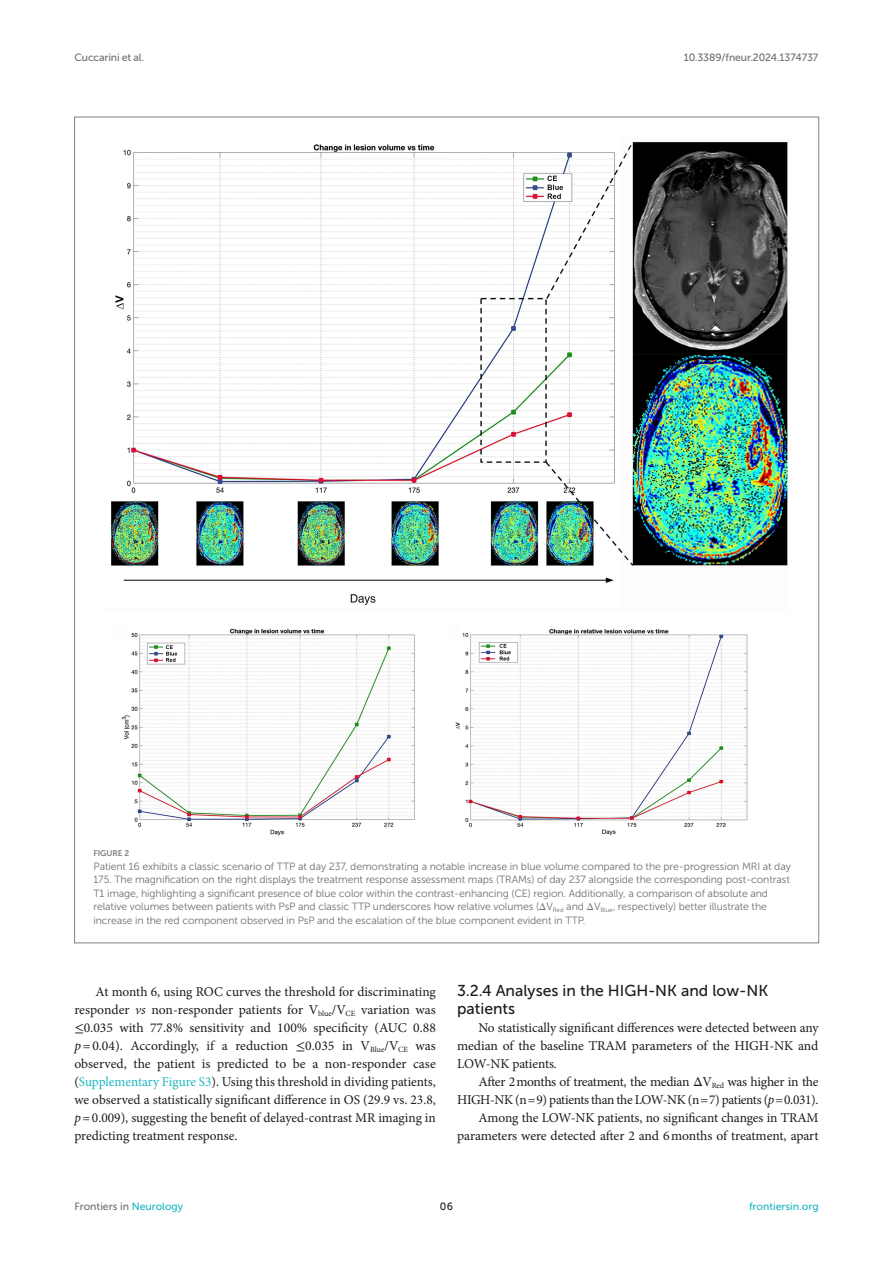
<style>
.page{position:relative;width:893px;height:1263px;background:#fff}
.page>*{position:absolute;margin:0;border:0;box-sizing:border-box;transform-origin:0 0}
.HEAD_3{font:15.75px/18px "Museo Sans 500";color:#1b1c1b}
.TEXT{font:13.5px/18px "Minion Pro";letter-spacing:-.015em;color:#1b1c1b;text-align:right}
.TEXT_FLUSH{font:13.5px/18px "Minion Pro";letter-spacing:-.005em;color:#1b1c1b;text-align:justify}
.FIG_LEG{font:10.5px/13.5px "Museo Sans 300";letter-spacing:-.01em;color:#706f70}
.t1{font:10.5px "Museo Sans 500";letter-spacing:-.015em;color:#706f70}
.t2{font:10.5px "Museo Sans 500";color:#1db5c3}
.t3{font:10.5px "Museo Sans 500";color:#1b1c1b}
.FIG_HD{font:8.25px "Museo Sans 700";letter-spacing:-.01em;color:#7e7f7f}
.s1{font-family:"STIX General"}
.s2{font-style:italic}
.s3{color:#1db5c3}
</style>
<div class="page">
<img style="left:110px;top:142px;width:678px;height:694px">
<p class="t1" style="left:74px;top:51px;width:71px">Cuccarini et al.</p>
<p class="t1" style="left:684px;top:51px;width:136px">10.3389/fneur.2024.1374737</p>
<p class="FIG_HD" style="left:94px;top:849px;width:37px">FIGURE 2</p>
<p class="FIG_LEG" style="left:94px;top:860px;width:699px">Patient 16 exhibits a classic scenario of TTP at day 237, demonstrating a notable increase in blue volume compared to the pre-progression MRI at day 175. The magnification on the right displays the treatment response assessment maps (TRAMs) of day 237 alongside the corresponding post-contrast T1 image, highlighting a significant presence of blue color within the contrast-enhancing (CE) region. Additionally, a comparison of absolute and relative volumes between patients with PsP and classic TTP underscores how relative volumes (<span class="s1">Δ</span>V<sub>Red</sub> and <span class="s1">Δ</span>V<sub>Blue</sub>, respectively) better illustrate the increase in the red component observed in PsP and the escalation of the blue component evident in TTP.</p>
<p class="TEXT" style="left:74px;top:983px;width:363px;text-align:justify;text-indent:21px">At month 6, using ROC curves the threshold for discriminating responder <span class="s2">vs</span> non-responder patients for V<sub>blue</sub>/V<sub>CE</sub> variation was <span class="s1">≤</span>0.035 with 77.8% sensitivity and 100% specificity (AUC 0.88 <span class="s2">p</span>=0.04). Accordingly, if a reduction <span class="s1">≤</span>0.035 in V<sub>Blue</sub>/V<sub>CE</sub> was observed, the patient is predicted to be a non-responder case (<span class="s3">Supplementary Figure S3</span>). Using this threshold in dividing patients, we observed a statistically significant difference in OS (29.9 vs. 23.8, <span class="s2">p</span>=0.009), suggesting the benefit of delayed-contrast MR imaging in predicting treatment response.</p>
<p class="HEAD_3" style="left:457px;top:982px;width:313px">3.2.4 Analyses in the HIGH-NK and low-NK patients</p>
<p class="TEXT_FLUSH" style="left:457px;top:1019px;width:363px;text-indent:21px">No statistically significant differences were detected between any median of the baseline TRAM parameters of the HIGH-NK and LOW-NK patients.</p>
<p class="TEXT" style="left:457px;top:1073px;width:363px">After 2months of treatment, the median <span class="s1">Δ</span>V<sub>Red</sub> was higher in the<br>HIGH-NK (n=9) patients than the LOW-NK (n=7) patients (<span class="s2">p</span>=0.031).</p>
<p class="TEXT" style="left:457px;top:1109px;width:363px">Among the LOW-NK patients, no significant changes in TRAM parameters were detected after 2 and 6months of treatment, apart</p>
<p class="t1" style="left:74px;top:1200px;width:110px">Frontiers in <span class="s3">Neurology</span></p>
<p class="t3" style="left:440px;top:1200px;width:15px">06</p>
<p class="t2" style="left:749px;top:1200px;width:71px">frontiersin.org</p>
</div>
